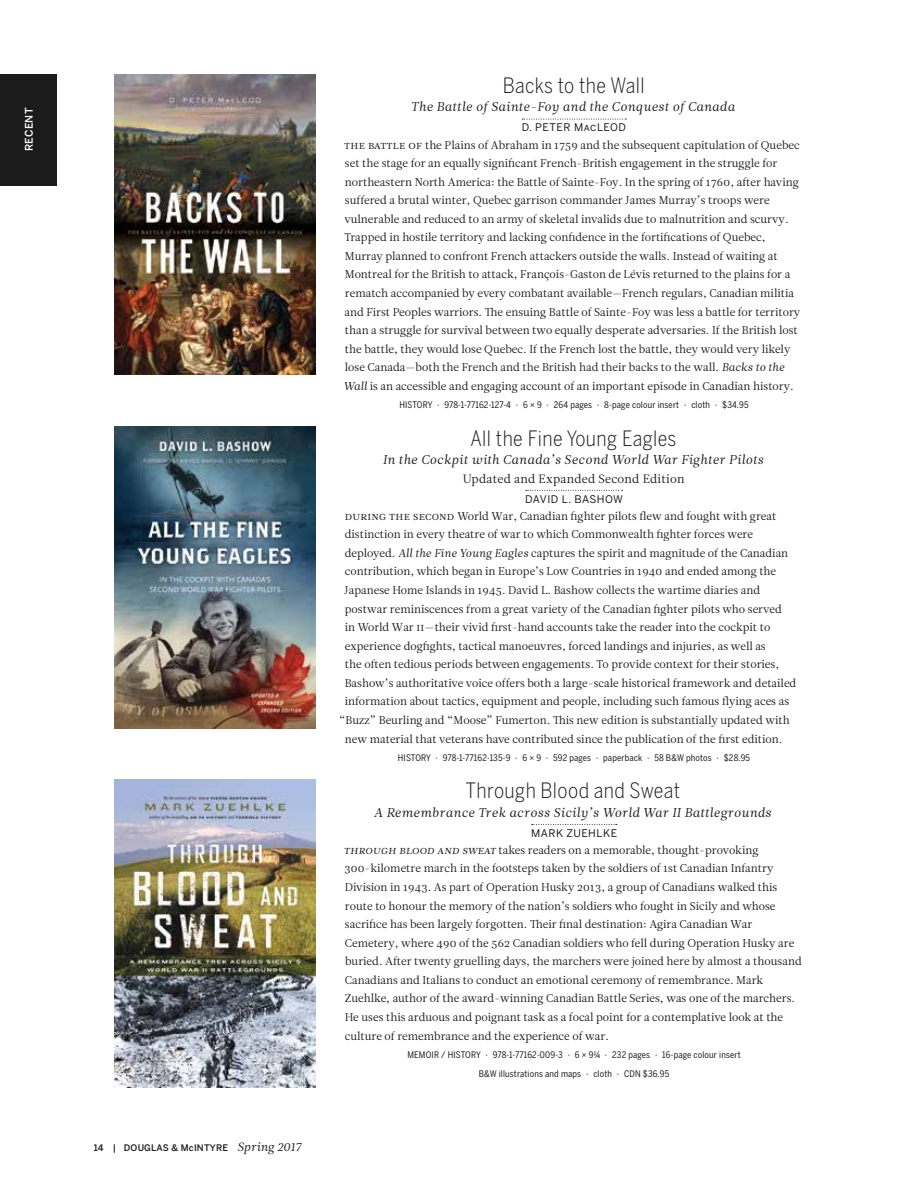
<style>
.page{position:relative;width:918px;height:1188px;background:#fff}
.page>*{position:absolute;margin:0;border:0;box-sizing:border-box;transform-origin:0 0}
.t1{font:300 21px "Benton Sans Cond";letter-spacing:.02em;color:#1c1b1b}
.t2{font:12.75px "Leitura News Italic 1";letter-spacing:.02em;color:#1c1b1b}
.t3{font:12px "Leitura News Roman 1";letter-spacing:.02em;color:#1c1b1b}
.t4{font:11.25px/18.6px "Leitura News Roman 1";color:#1c1b1b}
.t5{font:10.5px "Benton Sans Regular SC";letter-spacing:.05em;color:#1c1b1b}
.t6{font:10.5px "Benton Sans Regular SC";letter-spacing:.025em;color:#1c1b1b}
.t7{font:500 10.5px "Benton Sans";letter-spacing:.02em;color:#fff}
.t8{font:9px/18.6px "Benton Sans Cond";letter-spacing:.02em;color:#1c1b1b;text-align:center}
.t9{font:500 9px "Benton Sans";letter-spacing:.02em;color:#1c1b1b}
.s1{font-family:"Leitura News Italic 1";font-weight:400;font-size:12px}
.s2{font-family:"Leitura News Italic 1"}
</style>
<div class="page">
<div style="left:0;top:74px;width:57px;height:112px;background:#1c1b1b"></div>
<svg style="left:526px;top:490px;width:97px;height:1px"></svg>
<img style="left:115px;top:427px;width:201px;height:301px">
<svg style="left:522px;top:119px;width:104px;height:1px"></svg>
<img style="left:115px;top:74px;width:201px;height:301px">
<svg style="left:532px;top:824px;width:85px;height:1px"></svg>
<img style="left:115px;top:780px;width:201px;height:308px">
<p class="t7" style="left:23px;top:151px;width:45px;rotate:-90deg">RECENT</p>
<p class="t9" style="left:94px;top:1142px;width:209px">14 | DOUGLAS &amp; McINTYRE <span class="s1">Spring 2017</span></p>
<h1 class="t1" style="left:503px;top:73px;width:143px">Backs to the Wall</h1>
<p class="t2" style="left:411px;top:98px;width:325px">The Battle of Sainte-Foy and the Conquest of Canada</p>
<p class="t5" style="left:522px;top:121px;width:106px">D. PETER MacLEOD</p>
<p class="t4" style="left:344px;top:135px;width:458px">The Battle of the Plains of Abraham in 1759 and the subsequent capitulation of Quebec set the stage for an equally significant French-British engagement in the struggle for northeastern North America: the Battle of Sainte-Foy. In the spring of 1760, after having suffered a brutal winter, Quebec garrison commander James Murray’s troops were vulnerable and reduced to an army of skeletal invalids due to malnutrition and scurvy.<br>Trapped in hostile territory and lacking confidence in the fortifications of Quebec, Murray planned to confront French attackers outside the walls. Instead of waiting at Montreal for the British to attack, François-Gaston de Lévis returned to the plains for a rematch accompanied by every combatant available—French regulars, Canadian militia and First Peoples warriors. The ensuing Battle of Sainte-Foy was less a battle for territory than a struggle for survival between two equally desperate adversaries. If the British lost the battle, they would lose Quebec. If the French lost the battle, they would very likely lose Canada—both the French and the British had their backs to the wall. <span class="s2">Backs to the Wall</span> is an accessible and engaging account of an important episode in Canadian history.</p>
<p class="t8" style="left:399px;top:396px;width:351px">HISTORY · 978-1-77162-127-4 · 6 × 9 · 264 pages · 8-page colour insert · cloth · $34.95</p>
<h1 class="t1" style="left:470px;top:426px;width:207px">All the Fine Young Eagles</h1>
<p class="t2" style="left:383px;top:451px;width:383px">In the Cockpit with Canada’s Second World War Fighter Pilots</p>
<p class="t3" style="left:463px;top:470px;width:223px">Updated and Expanded Second Edition</p>
<p class="t6" style="left:525px;top:493px;width:99px">DAVID L. BASHOW</p>
<p class="t4" style="left:345px;top:507px;width:433px">Du ring the Second World War, Canadian fighter pilots flew and fought with great</p>
<p class="t4" style="left:345px;top:525px;width:410px">distinction in every theatre of war to which Commonwealth fighter forces were</p>
<p class="t4" style="left:345px;top:544px;width:445px">deployed. <span class="s2">All the Fine Young Eagles</span> captures the spirit and magnitude of the Canadian</p>
<p class="t4" style="left:345px;top:562px;width:433px">contribution, which began in Europe’s Low Countries in 1940 and ended among the</p>
<p class="t4" style="left:344px;top:581px;width:417px">Japanese Home Islands in 1945. David L. Bashow collects the wartime diaries and</p>
<p class="t4" style="left:345px;top:600px;width:438px">postwar reminiscences from a great variety of the Canadian fighter pilots who served</p>
<p class="t4" style="left:345px;top:618px;width:427px">in World War II —their vivid first-hand accounts take the reader into the cockpit to</p>
<p class="t4" style="left:345px;top:637px;width:423px">experience dogfights, tactical manoeuvres, forced landings and injuries, as well as</p>
<p class="t4" style="left:345px;top:655px;width:436px">the often tedious periods between engagements. To provide context for their stories,</p>
<p class="t4" style="left:345px;top:674px;width:453px">Bashow’s authoritative voice offers both a large-scale historical framework and detailed</p>
<p class="t4" style="left:345px;top:692px;width:446px">information about tactics, equipment and people, including such famous flying aces as</p>
<p class="t4" style="left:339px;top:711px;width:452px">“Buzz” Beurling and “Moose” Fumerton. This new edition is substantially updated with</p>
<p class="t4" style="left:345px;top:729px;width:439px">new material that veterans have contributed since the publication of the first edition.</p>
<p class="t8" style="left:398px;top:748px;width:354px">HISTORY · 978-1-77162-135-9 · 6 × 9 · 592 pages · paperback · 58 B&amp;W photos · $28.95</p>
<h1 class="t1" style="left:465px;top:778px;width:216px">Through Blood and Sweat</h1>
<p class="t2" style="left:374px;top:804px;width:399px">A Remembrance Trek across Sicily’s World War II Battlegrounds</p>
<p class="t5" style="left:531px;top:827px;width:88px">MARK ZUEHLKE</p>
<p class="t4" style="left:344px;top:841px;width:459px"><span class="s2">Through Blood and Sweat</span> takes readers on a memorable, thought-provoking 300-kilometre march in the footsteps taken by the soldiers of 1st Canadian Infantry Division in 1943. As part of Operation Husky 2013, a group of Canadians walked this route to honour the memory of the nation’s soldiers who fought in Sicily and whose sacrifice has been largely forgotten. Their final destination: Agira Canadian War Cemetery, where 490 of the 562 Canadian soldiers who fell during Operation Husky are buried. After twenty gruelling days, the marchers were joined here by almost a thousand Canadians and Italians to conduct an emotional ceremony of remembrance. Mark Zuehlke, author of the award-winning Canadian Battle Series, was one of the marchers.<br>He uses this arduous and poignant task as a focal point for a contemplative look at the culture of remembrance and the experience of war.</p>
<p class="t8" style="left:407px;top:1045px;width:335px">MEMOIR / HISTORY · 978-1-77162-009-3 · 6 × 91/4 · 232 pages · 16-page colour insert<br>B&amp;W illustrations and maps · cloth · CDN $36.95</p>
</div>
